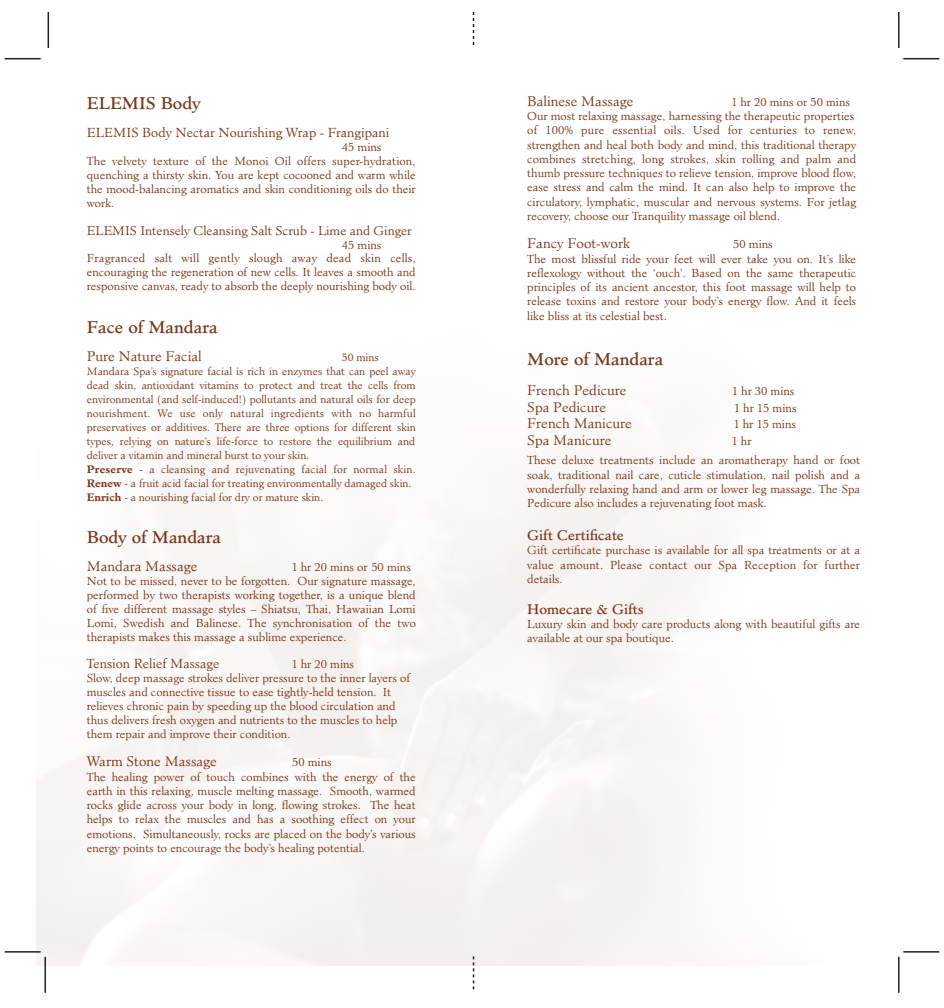
<style>
.page{position:relative;width:944px;height:1008px;background:#fff}
.page>*{position:absolute;margin:0;border:0;box-sizing:border-box;transform-origin:0 0}
.t1{font:16.5px "Minister Std";color:#78381b}
.t2{font:300 13.5px "Minister Std";color:#78381b}
.t3{font:13.5px "Minister Std";color:#78381b}
.t4{font:300 12.75px "Minister Std";color:#78381b}
.t5{font:300 12.3px "Minister Std";color:#78381b}
.t6{font:300 11.25px/14.2px "Minister Std";color:#78381b}
.t7{font:300 10.5px/14px "Minister Std";color:#78381b}
.s1{font-weight:700}
</style>
<div class="page">
<hr style="left:48px;top:12px;width:1px;height:36px;background:#231f20">
<hr style="left:5px;top:58px;width:36px;height:1px;background:#231f20">
<hr style="left:898px;top:12px;width:1px;height:36px;background:#231f20">
<hr style="left:903px;top:58px;width:36px;height:1px;background:#231f20">
<hr style="left:898px;top:957px;width:1px;height:36px;background:#231f20">
<hr style="left:903px;top:951px;width:36px;height:1px;background:#231f20">
<hr style="left:44px;top:957px;width:2px;height:36px;background:#231f20">
<hr style="left:5px;top:951px;width:36px;height:1px;background:#231f20">
<svg style="left:473px;top:956px;width:1px;height:34px"></svg>
<svg style="left:473px;top:12px;width:1px;height:33px"></svg>
<h1 class="t1" style="left:87px;top:93px;width:115px">ELEMIS Body</h1>
<p class="t4" style="left:87px;top:125px;width:304px">ELEMIS Body Nectar Nourishing Wrap - Frangipani</p>
<p class="t6" style="left:87px;top:140px;width:330px;text-indent:255px">45 mins<br>The velvety texture of the Monoi Oil offers super-hydration, quenching a thirsty skin. You are kept cocooned and warm while the mood-balancing aromatics and skin conditioning oils do their work.</p>
<p class="t5" style="left:87px;top:223px;width:327px">ELEMIS Intensely Cleansing Salt Scrub - Lime and Ginger</p>
<p class="t6" style="left:87px;top:238px;width:331px;text-indent:255px">45 mins Fragranced salt will gently slough away dead skin cells, encouraging the regeneration of new cells. It leaves a smooth and responsive canvas, ready to absorb the deeply nourishing body oil.</p>
<h1 class="t1" style="left:87px;top:317px;width:132px">Face of Mandara</h1>
<p class="t2" style="left:87px;top:348px;width:116px">Pure Nature Facial</p>
<p class="t7" style="left:87px;top:351px;width:330px;text-indent:255px">50 mins Mandara Spa’s signature facial is rich in enzymes that can peel away dead skin, antioxidant vitamins to protect and treat the cells from environmental (and self-induced!) pollutants and natural oils for deep nourishment. We use only natural ingredients with no harmful preservatives or additives. There are three options for different skin types, relying on nature’s life-force to restore the equilibrium and deliver a vitamin and mineral burst to your skin.<br><span class="s1">Preserve</span> - a cleansing and rejuvenating facial for normal skin.<br><span class="s1">Renew</span> - a fruit acid facial for treating environmentally damaged skin.<br><span class="s1">Enrich</span> - a nourishing facial for dry or mature skin.</p>
<h1 class="t1" style="left:87px;top:527px;width:136px">Body of Mandara</h1>
<p class="t2" style="left:87px;top:558px;width:112px">Mandara Massage</p>
<p class="t6" style="left:87px;top:560px;width:331px;text-indent:205px">1 hr 20 mins or 50 mins Not to be missed, never to be forgotten. Our signature massage, performed by two therapists working together, is a unique blend of five different massage styles – Shiatsu, Thai, Hawaiian Lomi Lomi, Swedish and Balinese. The synchronisation of the two therapists makes this massage a sublime experience.</p>
<p class="t4" style="left:87px;top:656px;width:134px">Tension Relief Massage</p>
<p class="t6" style="left:87px;top:657px;width:325px;text-indent:205px">1 hr 20 mins<br>Slow, deep massage strokes deliver pressure to the inner layers of muscles and connective tissue to ease tightly-held tension. It relieves chronic pain by speeding up the blood circulation and thus delivers fresh oxygen and nutrients to the muscles to help them repair and improve their condition.</p>
<p class="t2" style="left:87px;top:753px;width:132px">Warm Stone Massage</p>
<p class="t6" style="left:87px;top:755px;width:330px;text-indent:205px">50 mins<br>The healing power of touch combines with the energy of the earth in this relaxing, muscle melting massage. Smooth, warmed rocks glide across your body in long, flowing strokes. The heat helps to relax the muscles and has a soothing effect on your emotions. Simultaneously, rocks are placed on the body’s various energy points to encourage the body’s healing potential.</p>
<p class="t2" style="left:527px;top:93px;width:108px">Balinese Massage</p>
<p class="t6" style="left:527px;top:95px;width:330px;text-indent:204px">1 hr 20 mins or 50 mins Our most relaxing massage, harnessing the therapeutic properties of 100% pure essential oils. Used for centuries to renew, strengthen and heal both body and mind, this traditional therapy combines stretching, long strokes, skin rolling and palm and thumb pressure techniques to relieve tension, improve blood flow, ease stress and calm the mind. It can also help to improve the circulatory, lymphatic, muscular and nervous systems. For jetlag recovery, choose our Tranquility massage oil blend.</p>
<p class="t2" style="left:527px;top:235px;width:104px">Fancy Foot-work</p>
<p class="t6" style="left:527px;top:237px;width:330px;text-indent:206px">50 mins<br>The most blissful ride your feet will ever take you on. It’s like reflexology without the ‘ouch’. Based on the same therapeutic principles of its ancient ancestor, this foot massage will help to release toxins and restore your body’s energy flow. And it feels like bliss at its celestial best.</p>
<h1 class="t1" style="left:527px;top:348px;width:137px">More of Mandara</h1>
<p class="t2" style="left:527px;top:382px;width:101px">French Pedicure</p>
<p class="t6" style="left:732px;top:384px;width:64px">1 hr 30 mins</p>
<p class="t2" style="left:527px;top:399px;width:80px">Spa Pedicure</p>
<p class="t6" style="left:734px;top:401px;width:64px">1 hr 15 mins</p>
<p class="t2" style="left:527px;top:415px;width:106px">French Manicure</p>
<p class="t6" style="left:733px;top:417px;width:64px">1 hr 15 mins</p>
<p class="t2" style="left:527px;top:432px;width:86px">Spa Manicure</p>
<p class="t6" style="left:527px;top:431px;width:334px;line-height:19.5px;text-indent:204px">1 hr<br>These deluxe treatments include an aromatherapy hand or foot</p>
<p class="t6" style="left:527px;top:467px;width:334px;text-align:justify">soak, traditional nail care, cuticle stimulation, nail polish and a wonderfully relaxing hand and arm or lower leg massage. The Spa Pedicure also includes a rejuvenating foot mask.</p>
<p class="t3" style="left:527px;top:527px;width:98px">Gift Certificate</p>
<p class="t6" style="left:527px;top:543px;width:334px;text-align:justify">Gift certificate purchase is available for all spa treatments or at a value amount. Please contact our Spa Reception for further details.</p>
<p class="t3" style="left:527px;top:600px;width:118px">Homecare &amp; Gifts</p>
<p class="t6" style="left:527px;top:617px;width:334px">Luxury skin and body care products along with beautiful gifts are available at our spa boutique.</p>
</div>
